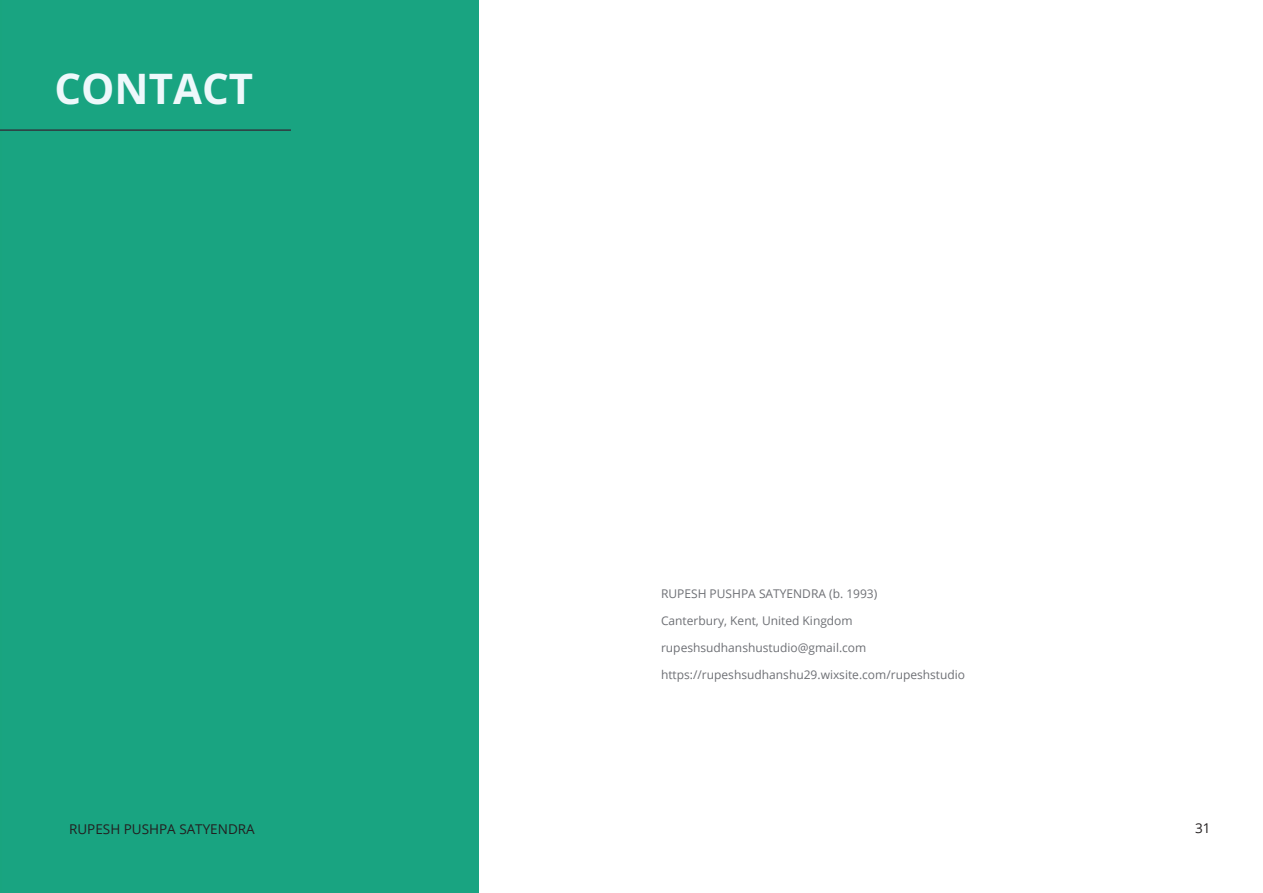
<style>
.page{position:relative;width:1263px;height:893px;background:#fff}
.page>*{position:absolute;margin:0;border:0;box-sizing:border-box;transform-origin:0 0}
.TOC_Titles{font:700 42px "Open Sans";color:#eef8fb}
.t1{font:13.5px "Open Sans";color:#231f20}
.Body_01{font:12px "Open Sans";color:#6e7075}
</style>
<div class="page">
<div style="left:1px;top:0;width:478px;height:893px;background:#19a481"></div>
<hr style="left:0;top:0;width:1px;height:893px;background:#19a47f">
<hr style="left:0;top:129px;width:291px;height:2px;background:#2f3a40">
<p class="TOC_Titles" style="left:54px;top:60px;width:200px">CONTACT</p>
<p class="Body_01" style="left:661px;top:585px;width:218px">RUPESH PUSHPA SATYENDRA (b. 1993)</p>
<p class="Body_01" style="left:661px;top:612px;width:193px">Canterbury, Kent, United Kingdom</p>
<p class="Body_01" style="left:661px;top:639px;width:207px">rupeshsudhanshustudio@gmail.com</p>
<p class="Body_01" style="left:661px;top:666px;width:306px">https://rupeshsudhanshu29.wixsite.com/rupeshstudio</p>
<p class="t1" style="left:69px;top:820px;width:187px">RUPESH PUSHPA SATYENDRA</p>
<p class="t1" style="left:1195px;top:819px;width:17px">31</p>
</div>
